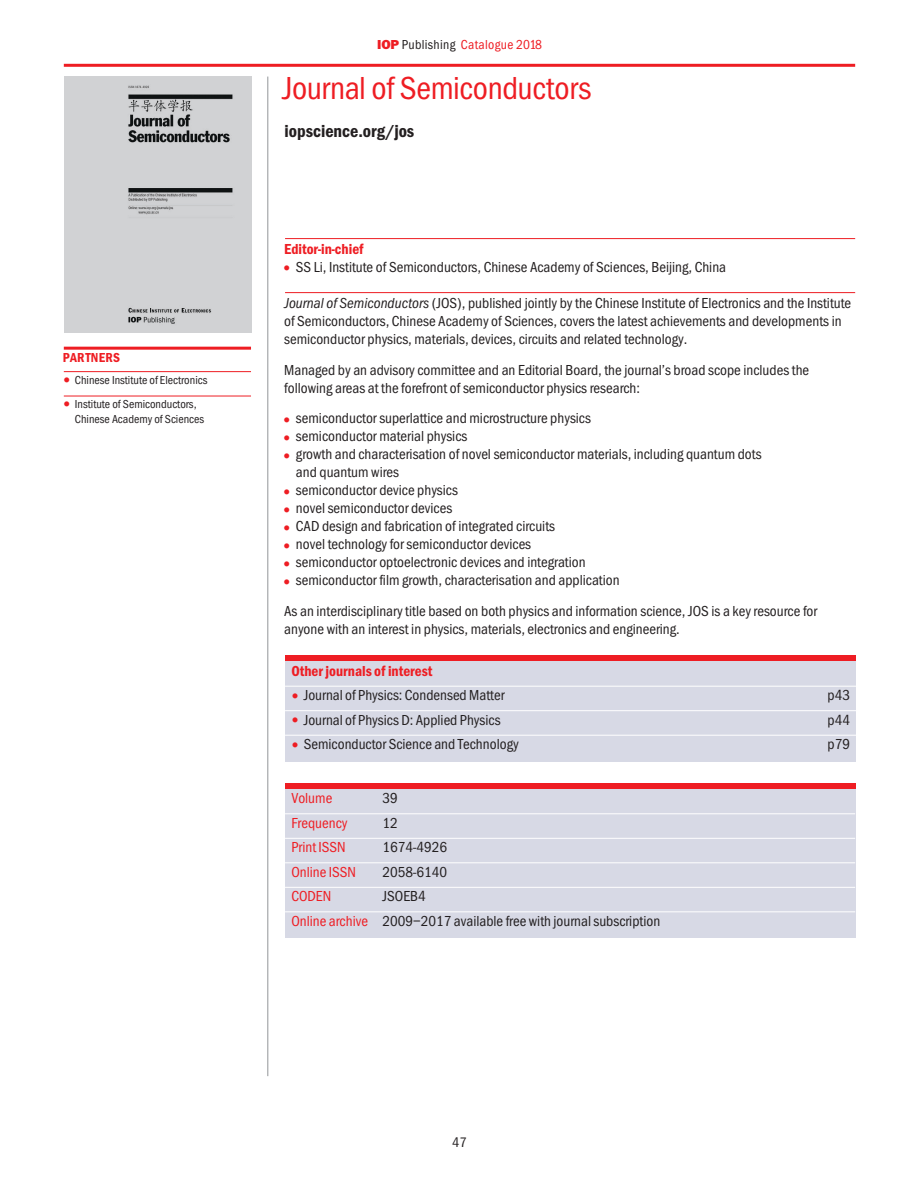
<style>
.page{position:relative;width:919px;height:1191px;background:#fff}
.page>*{position:absolute;margin:0;border:0;box-sizing:border-box;transform-origin:0 0}
.t1{font:33px "Franklin Got Cd Io P";letter-spacing:-.015em;color:#ee1d23}
.t2{font:600 18px "Franklin Got Cd Io P";color:#231f20}
.t3{font:15px/18px "Franklin Got Cd Io P";color:#231f20}
.t4{font:15px "Franklin Got Cd Io P";color:#ee1d23}
.t5{font:600 15px "Franklin Got Cd Io P";color:#ee1d23}
.t6{font:14.25px "Franklin Got Cd Io P";color:#231f20}
.t7{font:13.5px "Franklin Got Cd Io P";letter-spacing:.025em;color:#ee1d23}
.t8{font:600 13.5px "Franklin Got Cd Io P";letter-spacing:.02em;color:#ee1d23}
.t9{font:12px/15px "Franklin Got Cd Io P";color:#231f20}
.s1{font-size:18px;color:#ee1d23}
.s2{font-family:"Franklin Got Md Io P";font-weight:800}
.s3{color:#231f20}
.s4{font-style:italic}
.s5{color:#ee1d23}
</style>
<div class="page">
<hr style="left:64px;top:64px;width:791px;height:3px;background:#ee1d23">
<hr style="left:267px;top:77px;width:1px;height:999px;background:#939598">
<img style="left:64px;top:77px;width:187px;height:255px">
<div style="left:285px;top:655px;width:570px;height:107px;background:#d7d9e5"></div>
<div style="left:285px;top:655px;width:570px;height:5px;background:#ee1d23"></div>
<hr style="left:285px;top:686px;width:574px;height:1px;background:#fff">
<hr style="left:285px;top:710px;width:574px;height:1px;background:#fff">
<hr style="left:285px;top:735px;width:574px;height:1px;background:#fff">
<div style="left:285px;top:783px;width:570px;height:154px;background:#d7d9e5"></div>
<div style="left:285px;top:783px;width:570px;height:5px;background:#ee1d23"></div>
<hr style="left:285px;top:813px;width:570px;height:1px;background:#fff">
<hr style="left:285px;top:838px;width:570px;height:1px;background:#fff">
<hr style="left:285px;top:862px;width:570px;height:1px;background:#fff">
<hr style="left:285px;top:887px;width:570px;height:1px;background:#fff">
<hr style="left:285px;top:911px;width:570px;height:1px;background:#fff">
<hr style="left:64px;top:371px;width:187px;height:1px;background:#ee1d23">
<hr style="left:64px;top:396px;width:187px;height:1px;background:#ee1d23">
<hr style="left:64px;top:347px;width:187px;height:3px;background:#ee1d23">
<hr style="left:285px;top:238px;width:570px;height:1px;background:#ee1d23">
<hr style="left:285px;top:292px;width:570px;height:1px;background:#ee1d23">
<p class="t8" style="left:63px;top:350px;width:59px">PARTNERS</p>
<p class="t9" style="left:61px;top:372px;width:148px"><span class="s1">•</span> Chinese Institute of Electronics</p>
<p class="t9" style="left:75px;top:397px;width:131px;text-indent:-14px"><span class="s1">•</span> Institute of Semiconductors,<br>Chinese Academy of Sciences</p>
<p class="t7" style="left:377px;top:37px;width:166px"><span class="s2">IOP</span> <span class="s3">Publishing</span> Catalogue 2018</p>
<h1 class="t1" style="left:282px;top:69px;width:310px">Journal of Semiconductors</h1>
<p class="t2" style="left:284px;top:121px;width:131px">iopscience.org/jos</p>
<p class="t5" style="left:284px;top:240px;width:81px">Editor-in-chief</p>
<p class="t3" style="left:281px;top:258px;width:447px"><span class="s1">•</span> SS Li, Institute of Semiconductors, Chinese Academy of Sciences, Beijing, China</p>
<p class="t3" style="left:284px;top:294px;width:568px"><span class="s4">Journal of Semiconductors</span> (JOS), published jointly by the Chinese Institute of Electronics and the Institute of Semiconductors, Chinese Academy of Sciences, covers the latest achievements and developments in semiconductor physics, materials, devices, circuits and related technology.</p>
<p class="t3" style="left:284px;top:361px;width:526px">Managed by an advisory committee and an Editorial Board, the journal’s broad scope includes the following areas at the forefront of semiconductor physics research:</p>
<p class="t3" style="left:281px;top:409px;width:311px"><span class="s1">•</span> semiconductor superlattice and microstructure physics</p>
<p class="t3" style="left:281px;top:427px;width:188px"><span class="s1">•</span> semiconductor material physics</p>
<p class="t3" style="left:296px;top:445px;width:467px;text-indent:-15px"><span class="s1">•</span> growth and characterisation of novel semiconductor materials, including quantum dots and quantum wires</p>
<p class="t3" style="left:281px;top:481px;width:179px"><span class="s1">•</span> semiconductor device physics</p>
<p class="t3" style="left:281px;top:499px;width:173px"><span class="s1">•</span> novel semiconductor devices</p>
<p class="t3" style="left:281px;top:517px;width:276px"><span class="s1">•</span> CAD design and fabrication of integrated circuits</p>
<p class="t3" style="left:281px;top:535px;width:252px"><span class="s1">•</span> novel technology for semiconductor devices</p>
<p class="t3" style="left:281px;top:553px;width:306px"><span class="s1">•</span> semiconductor optoelectronic devices and integration</p>
<p class="t3" style="left:281px;top:565px;width:538px;line-height:30.8px"><span class="s1">•</span> semiconductor film growth, characterisation and application<br>As an interdisciplinary title based on both physics and information science, JOS is a key resource for</p>
<p class="t3" style="left:284px;top:620px;width:397px">anyone with an interest in physics, materials, electronics and engineering.</p>
<p class="t5" style="left:291px;top:662px;width:143px">Other journals of interest</p>
<p class="t3" style="left:289px;top:686px;width:217px"><span class="s1">•</span> Journal of Physics: Condensed Matter</p>
<p class="t3" style="left:827px;top:686px;width:24px">p43</p>
<p class="t3" style="left:289px;top:711px;width:213px"><span class="s1">•</span> Journal of Physics D: Applied Physics</p>
<p class="t3" style="left:827px;top:711px;width:24px">p44</p>
<p class="t3" style="left:289px;top:735px;width:231px"><span class="s1">•</span> Semiconductor Science and Technology</p>
<p class="t3" style="left:827px;top:735px;width:24px">p79</p>
<p class="t4" style="left:291px;top:790px;width:42px">Volume</p>
<p class="t3" style="left:382px;top:789px;width:17px">39</p>
<p class="t4" style="left:291px;top:814px;width:57px">Frequency</p>
<p class="t3" style="left:382px;top:814px;width:17px">12</p>
<p class="t4" style="left:291px;top:839px;width:56px">Print ISSN</p>
<p class="t3" style="left:382px;top:838px;width:66px">1674-4926</p>
<p class="t4" style="left:291px;top:863px;width:66px">Online ISSN</p>
<p class="t3" style="left:382px;top:863px;width:66px">2058-6140</p>
<p class="t4" style="left:291px;top:888px;width:41px">CODEN</p>
<p class="t3" style="left:291px;top:884px;width:370px;line-height:24.5px;text-indent:91px">JSOEB4<br><span class="s5">Online archive</span> 2009–2017 available free with journal subscription</p>
<p class="t6" style="left:452px;top:1134px;width:16px">47</p>
</div>
